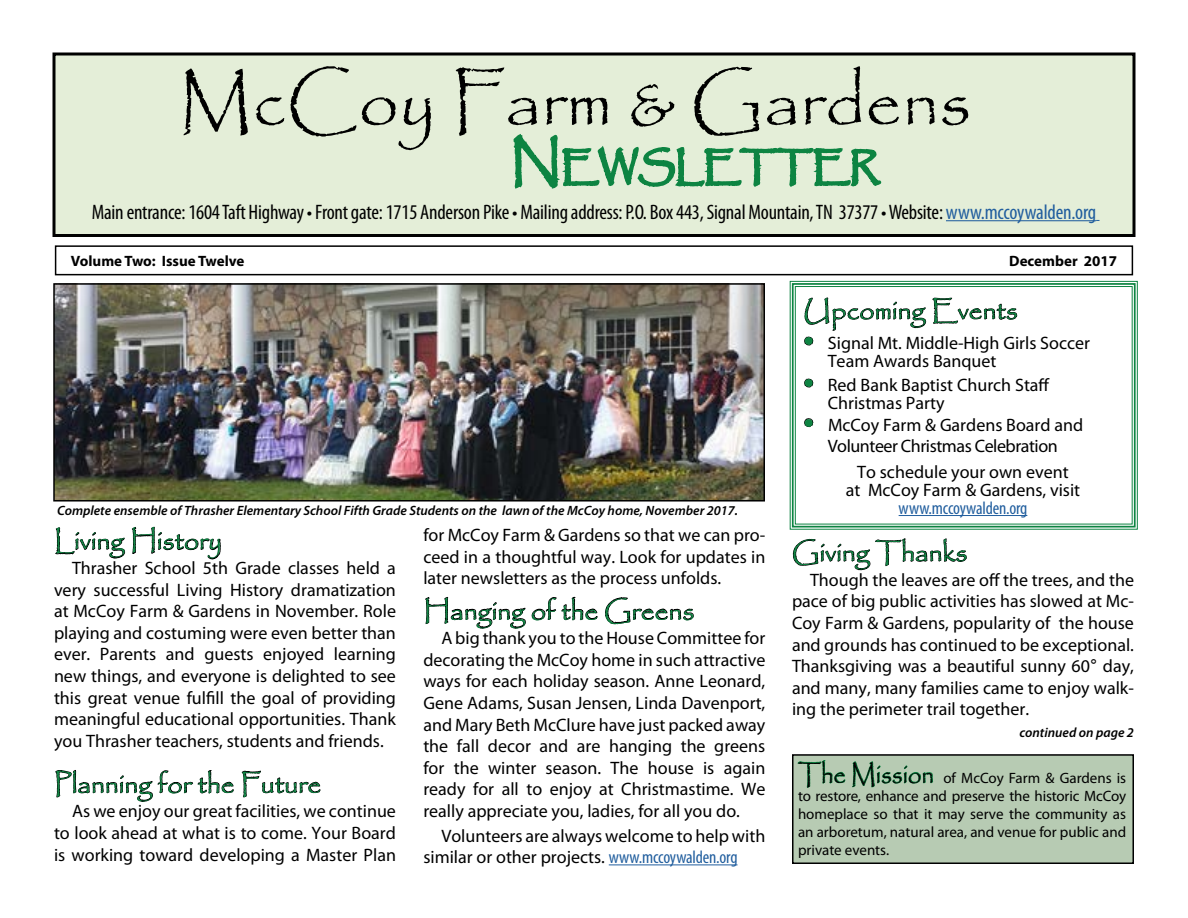
<style>
.page{position:relative;width:1188px;height:918px;background:#fff}
.page>*{position:absolute;margin:0;border:0;box-sizing:border-box;transform-origin:0 0}
.t1{font:72px "Papyrus";color:#000}
.t2{font:27px "Papyrus";color:#0d8442}
.t3{font:condensed 21px "Myriad Pro";letter-spacing:-.01em;color:#000}
.t4{font:18px/21.6px "Myriad Pro";color:#000;text-align:justify}
.t5{font:18px/21.6px "Myriad Pro";letter-spacing:-.025em;color:#000;text-align:center}
.t6{font:condensed 18px "Myriad Pro";letter-spacing:-.01em;color:#215e9e}
.t7{font:15px/18px "Myriad Pro";color:#000;text-align:justify}
.t8{font:700 15px "Myriad Pro";color:#000}
.t9{font:italic 600 13.5px "Myriad Pro";color:#000}
.s1{color:#215e9e}
.s2{font-stretch:condensed;color:#215e9e}
.s3{font-family:"Papyrus";font-size:27px;color:#0d8442}
.s4{font-family:"Arial Narrow"}
.s5{font-family:"Papyrus";font-size:27px}
</style>
<div class="page">
<hr style="left:609px;top:864px;width:129px;height:1px;background:#215e9e">
<svg style="left:425px;top:596px;width:173px;height:33px"></svg>
<svg style="left:605px;top:597px;width:89px;height:28px"></svg>
<div style="left:793px;top:755px;width:340px;height:108px;background:#b7cbb3"></div>
<div style="left:792px;top:754px;width:342px;height:110px;border:2px solid #000"></div>
<div style="left:54px;top:54px;width:1080px;height:182px;background:#e4eed8"></div>
<hr style="left:946px;top:220px;width:150px;height:1px;background:#215e9e">
<svg style="left:513px;top:134px;width:369px;height:55px"></svg>
<div style="left:52px;top:52px;width:1084px;height:185px;border:3px solid #000"></div>
<div style="left:55px;top:245px;width:1078px;height:30px;border:2px solid #000"></div>
<svg style="left:797px;top:760px;width:49px;height:28px"></svg>
<svg style="left:852px;top:761px;width:81px;height:27px"></svg>
<svg style="left:55px;top:527px;width:70px;height:32px"></svg>
<svg style="left:132px;top:526px;width:89px;height:34px"></svg>
<svg style="left:55px;top:770px;width:179px;height:32px"></svg>
<svg style="left:242px;top:770px;width:79px;height:28px"></svg>
<svg style="left:793px;top:538px;width:174px;height:33px"></svg>
<img style="left:56px;top:286px;width:706px;height:213px">
<div style="left:53px;top:283px;width:712px;height:219px;border:2px solid #000"></div>
<svg style="left:789px;top:281px;width:349px;height:249px"></svg>
<div style="left:792px;top:283px;width:344px;height:245px;border:2px solid #0d8442"></div>
<div style="left:795px;top:286px;width:338px;height:239px;border:1px solid #0d8442"></div>
<h1 class="t1" style="left:178px;top:58px;width:795px">McCoy Farm &amp; Gardens</h1>
<p class="t3" style="left:92px;top:199px;width:1006px">Main entrance: 1604 Taft Highway • Front gate: 1715 Anderson Pike • Mailing address: P.O. Box 443, Signal Mountain, TN 37377 • Website: <span class="s1">www.mccoywalden.org</span></p>
<p class="t8" style="left:71px;top:251px;width:175px">Volume Two: Issue Twelve</p>
<p class="t8" style="left:1009px;top:251px;width:109px">December 2017</p>
<p class="t9" style="left:57px;top:502px;width:683px">Complete ensemble of Thrasher Elementary School Fifth Grade Students on the lawn of the McCoy home, November 2017.</p>
<h2 class="t2" style="left:54px;top:524px;width:169px">Living History</h2>
<p class="t4" style="left:54px;top:557px;width:344px;text-indent:18px">Thrasher School 5th Grade classes held a very successful Living History dramatization at McCoy Farm &amp; Gardens in November. Role playing and costuming were even better than ever. Parents and guests enjoyed learning new things, and everyone is delighted to see this great venue fulfill the goal of providing meaningful educational opportunities. Thank you Thrasher teachers, students and friends.</p>
<h2 class="t2" style="left:54px;top:768px;width:269px">Planning for the Future</h2>
<p class="t4" style="left:54px;top:800px;width:344px;text-indent:18px">As we enjoy our great facilities, we continue to look ahead at what is to come. Your Board is working toward developing a Master Plan</p>
<p class="t4" style="left:423px;top:524px;width:344px">for McCoy Farm &amp; Gardens so that we can pro&shy;ceed in a thoughtful way. Look for updates in later newsletters as the process unfolds.</p>
<h2 class="t2" style="left:423px;top:594px;width:273px">Hanging of the Greens</h2>
<p class="t4" style="left:423px;top:627px;width:344px;text-indent:18px">A big thank you to the House Committee for decorating the McCoy home in such attractive ways for each holiday season. Anne Leonard, Gene Adams, Susan Jensen, Linda Davenport, and Mary Beth McClure have just packed away the fall decor and are hanging the greens for the winter season. The house is again ready for all to enjoy at Christmastime. We really appreciate you, ladies, for all you do.</p>
<p class="t4" style="left:423px;top:824px;width:343px;text-indent:18px">Volunteers are always welcome to help with similar or other projects. <span class="s2">www.mccoywalden.org</span></p>
<h2 class="t2" style="left:804px;top:294px;width:216px">Upcoming Events</h2>
<p class="t4" style="left:828px;top:334px;width:264px;line-height:18px;text-indent:-27px"><span class="s3">•</span> Signal Mt. Middle-High Girls Soccer<br>Team Awards Banquet</p>
<p class="t4" style="left:828px;top:376px;width:224px;line-height:18px;text-indent:-27px"><span class="s3">•</span> Red Bank Baptist Church Staff<br>Christmas Party</p>
<p class="t5" style="left:801px;top:414px;width:284px"><span class="s3">•</span> McCoy Farm &amp; Gardens Board and<br>Volunteer Christmas Celebration</p>
<p class="t4" style="left:846px;top:462px;width:236px;line-height:18px;text-align:center">To schedule your own event<br>at McCoy Farm &amp; Gardens, visit</p>
<p class="t6" style="left:899px;top:497px;width:130px">www.mccoywalden.org</p>
<h2 class="t2" style="left:792px;top:536px;width:177px">Giving Thanks</h2>
<p class="t4" style="left:792px;top:569px;width:344px;text-indent:18px">Though the leaves are off the trees, and the pace of big public activities has slowed at Mc-Coy Farm &amp; Gardens, popularity of the house and grounds has continued to be exceptional.<br>Thanksgiving was a beautiful sunny 60<span class="s4">°</span> day, and many, many families came to enjoy walk&shy;ing the perimeter trail together.</p>
<p class="t9" style="left:1019px;top:724px;width:116px">continued on page 2</p>
<p class="t7" style="left:798px;top:769px;width:330px"><span class="s5">The Mission</span> of McCoy Farm &amp; Gardens is to restore, enhance and preserve the historic McCoy homeplace so that it may serve the community as an arboretum, natural area, and venue for public and private events.</p>
</div>
